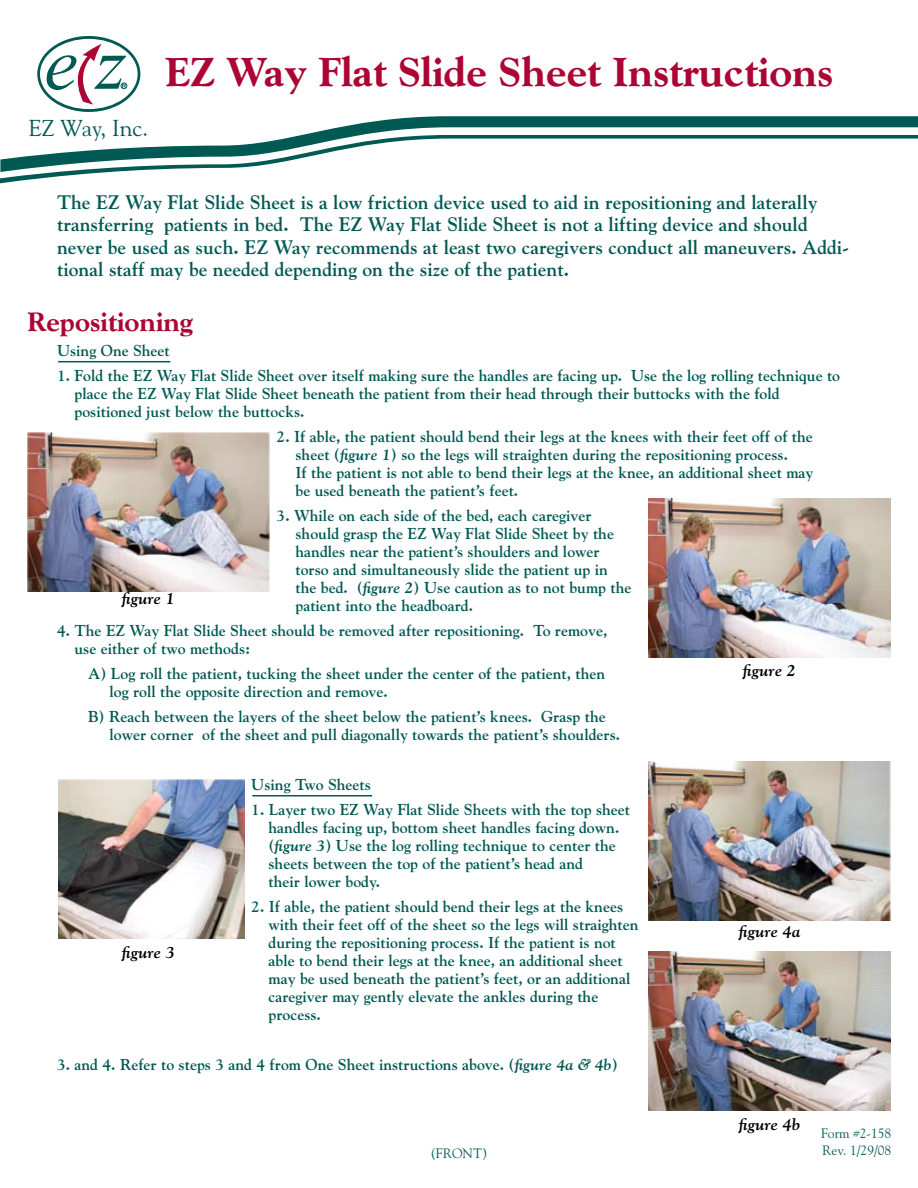
<style>
.page{position:relative;width:918px;height:1188px;background:#fff}
.page>*{position:absolute;margin:0;border:0;box-sizing:border-box;transform-origin:0 0}
.t1{font:800 40.95px "Goudy";color:#ab0534}
.t2{font:800 27px "Goudy";color:#ab0534}
.t3{font:22.95px "Goudy";color:#005953}
.t4{font:700 19.5px/22.5px "Goudy";color:#005953}
.t5{font:italic 700 16.5px "Goudy";color:#000}
.t6{font:700 15.75px/18px "Goudy";color:#005953}
.t7{font:13.5px/16.5px "Goudy";color:#005953}
.s1{font-style:italic}
</style>
<div class="page">
<img style="left:648px;top:498px;width:243px;height:159px">
<img style="left:27px;top:432px;width:243px;height:159px">
<svg style="left:37px;top:36px;width:103px;height:76px"></svg>
<img style="left:58px;top:779px;width:187px;height:159px">
<img style="left:648px;top:761px;width:242px;height:160px">
<img style="left:648px;top:951px;width:243px;height:159px">
<hr style="left:252px;top:795px;width:120px;height:1px;background:#005953">
<hr style="left:58px;top:361px;width:112px;height:1px;background:#005953">
<svg style="left:302px;top:116px;width:616px;height:19px"></svg>
<svg style="left:0;top:135px;width:918px;height:48px"></svg>
<h3 class="t3" style="left:29px;top:114px;width:121px">EZ Way, Inc.</h3>
<h1 class="t1" style="left:165px;top:48px;width:670px">EZ Way Flat Slide Sheet Instructions</h1>
<p class="t4" style="left:57px;top:190px;width:793px">The EZ Way Flat Slide Sheet is a low friction device used to aid in repositioning and laterally transferring patients in bed. The EZ Way Flat Slide Sheet is not a lifting device and should never be used as such. EZ Way recommends at least two caregivers conduct all maneuvers. Addi&shy;tional staff may be needed depending on the size of the patient.</p>
<h2 class="t2" style="left:27px;top:306px;width:168px">Repositioning</h2>
<p class="t6" style="left:57px;top:341px;width:114px">Using One Sheet</p>
<p class="t6" style="left:75px;top:366px;width:767px;text-indent:-18px">1. Fold the EZ Way Flat Slide Sheet over itself making sure the handles are facing up. Use the log rolling technique to place the EZ Way Flat Slide Sheet beneath the patient from their head through their buttocks with the fold positioned just below the buttocks.</p>
<p class="t6" style="left:295px;top:427px;width:519px;text-indent:-19px">2. If able, the patient should bend their legs at the knees with their feet off of the sheet (<span class="s1">figure 1</span>) so the legs will straighten during the repositioning process.<br>If the patient is not able to bend their legs at the knee, an additional sheet may be used beneath the patient’s feet.</p>
<p class="t6" style="left:295px;top:506px;width:338px;text-indent:-19px">3. While on each side of the bed, each caregiver should grasp the EZ Way Flat Slide Sheet by the handles near the patient’s shoulders and lower torso and simultaneously slide the patient up in the bed. (<span class="s1">figure 2</span>) Use caution as to not bump the patient into the headboard.</p>
<p class="t6" style="left:75px;top:621px;width:534px;text-indent:-18px">4. The EZ Way Flat Slide Sheet should be removed after repositioning. To remove, use either of two methods:</p>
<p class="t6" style="left:110px;top:664px;width:497px;text-indent:-21px">A) Log roll the patient, tucking the sheet under the center of the patient, then log roll the opposite direction and remove.</p>
<p class="t6" style="left:110px;top:707px;width:512px;text-indent:-21px">B) Reach between the layers of the sheet below the patient’s knees. Grasp the lower corner of the sheet and pull diagonally towards the patient’s shoulders.</p>
<p class="t6" style="left:251px;top:775px;width:121px">Using Two Sheets</p>
<p class="t6" style="left:268px;top:800px;width:363px;text-indent:-17px">1. Layer two EZ Way Flat Slide Sheets with the top sheet handles facing up, bottom sheet handles facing down. (<span class="s1">figure 3</span>) Use the log rolling technique to center the sheets between the top of the patient’s head and<br>their lower body.</p>
<p class="t6" style="left:268px;top:897px;width:372px;text-indent:-17px">2. If able, the patient should bend their legs at the knees with their feet off of the sheet so the legs will straighten during the repositioning process. If the patient is not able to bend their legs at the knee, an additional sheet may be used beneath the patient’s feet, or an additional caregiver may gently elevate the ankles during the process.</p>
<p class="t6" style="left:57px;top:1055px;width:562px">3. and 4. Refer to steps 3 and 4 from One Sheet instructions above. (<span class="s1">figure 4a &amp; 4b</span>)</p>
<p class="t5" style="left:122px;top:588px;width:55px">figure 1</p>
<p class="t5" style="left:743px;top:660px;width:55px">figure 2</p>
<p class="t5" style="left:739px;top:921px;width:63px">figure 4a</p>
<p class="t5" style="left:122px;top:942px;width:55px">figure 3</p>
<p class="t7" style="left:431px;top:1145px;width:58px">(FRONT)</p>
<p class="t5" style="left:739px;top:1114px;width:63px">figure 4b</p>
<p class="t7" style="left:821px;top:1125px;width:72px">Form #2-158<br>Rev. 1/29/08</p>
</div>
